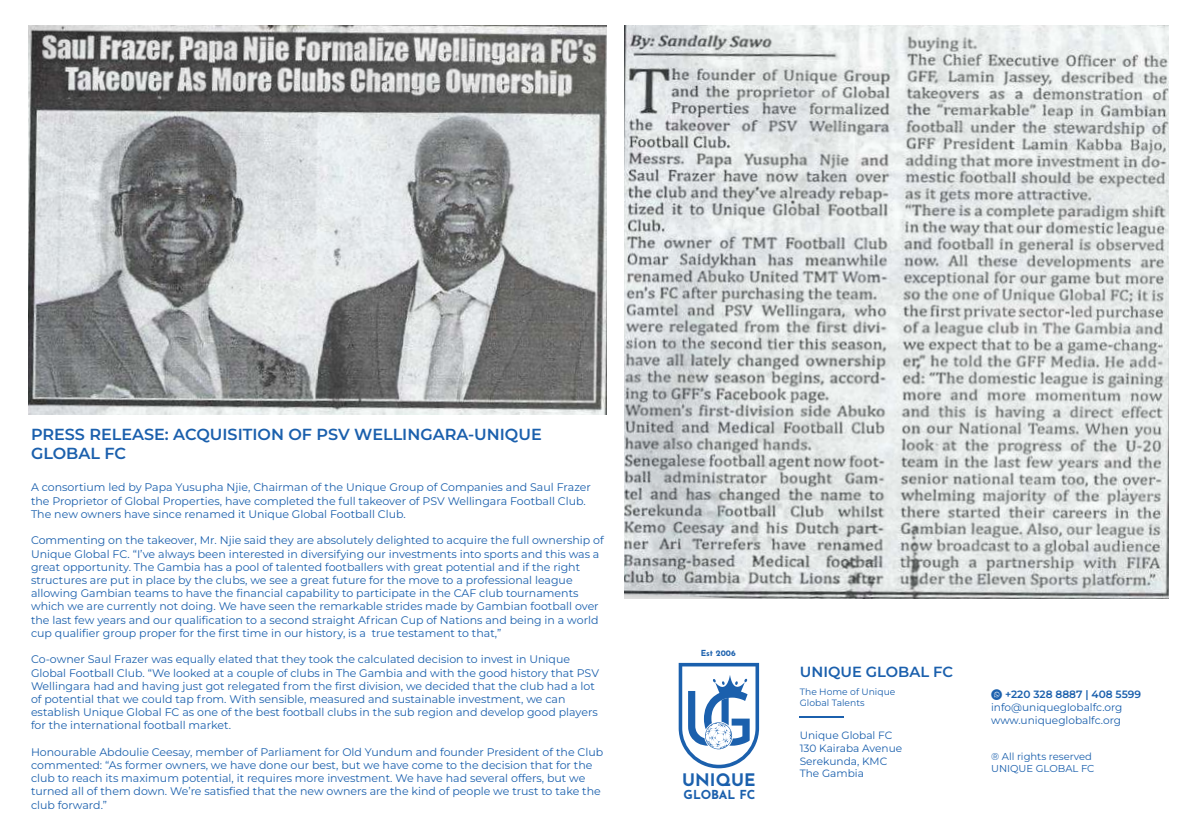
<style>
.page{position:relative;width:1191px;height:840px;background:#fff}
.page>*{position:absolute;margin:0;border:0;box-sizing:border-box;transform-origin:0 0}
.t1{font:700 17.2px "Josefin Sans";color:#1b60ad}
.t2{font:600 16px/19.2px "Montserrat";color:#1b60ad}
.t3{font:600 14.6px "Montserrat";color:#1b60ad}
.t4{font:700 12.4px "Josefin Sans";color:#1b60ad}
.t5{font:11px/13.2px "Montserrat";color:#1b60ad}
.t6{font:10.6px/12.6px "Montserrat";color:#1b60ad}
.t7{font:10px/12px "Montserrat";color:#1b60ad}
.t8{font:9.2px/11px "Montserrat";color:#1b60ad}
.t9{font:700 8.2px "Josefin Sans";color:#1b60ad}
.s1{font-family:"Social Media Circled"}
.s2{font-weight:600}
</style>
<div class="page">
<img style="left:28px;top:25px;width:578px;height:389px">
<img style="left:624px;top:26px;width:544px;height:572px">
<hr style="left:800px;top:715px;width:44px;height:2px;background:#1b60ad">
<svg style="left:678px;top:662px;width:81px;height:105px"></svg>
<h2 class="t2" style="left:31px;top:425px;width:512px">PRESS RELEASE: ACQUISITION OF PSV WELLINGARA-UNIQUE<br>GLOBAL FC</h2>
<p class="t5" style="left:31px;top:480px;width:561px">A consortium led by Papa Yusupha Njie, Chairman of the Unique Group of Companies and Saul Frazer the Proprietor of Global Properties, have completed the full takeover of PSV Wellingara Football Club.<br>The new owners have since renamed it Unique Global Football Club.</p>
<p class="t5" style="left:31px;top:533px;width:574px">Commenting on the takeover, Mr. Njie said they are absolutely delighted to acquire the full ownership of Unique Global FC. “I’ve always been interested in diversifying our investments into sports and this was a great opportunity. The Gambia has a pool of talented footballers with great potential and if the right structures are put in place by the clubs, we see a great future for the move to a professional league allowing Gambian teams to have the financial capability to participate in the CAF club tournaments which we are currently not doing. We have seen the remarkable strides made by Gambian football over the last few years and our qualification to a second straight African Cup of Nations and being in a world cup qualifier group proper for the first time in our history, is a true testament to that,”</p>
<p class="t5" style="left:31px;top:652px;width:569px">Co-owner Saul Frazer was equally elated that they took the calculated decision to invest in Unique Global Football Club. “We looked at a couple of clubs in The Gambia and with the good history that PSV Wellingara had and having just got relegated from the first division, we decided that the club had a lot of potential that we could tap from. With sensible, measured and sustainable investment, we can establish Unique Global FC as one of the best football clubs in the sub region and develop good players for the international football market.</p>
<p class="t5" style="left:31px;top:744px;width:574px">Honourable Abdoulie Ceesay, member of Parliament for Old Yundum and founder President of the Club commented: “As former owners, we have done our best, but we have come to the decision that for the club to reach its maximum potential, it requires more investment. We have had several offers, but we turned all of them down. We’re satisfied that the new owners are the kind of people we trust to take the club forward.”</p>
<p class="t9" style="left:700px;top:648px;width:37px">Est 2006</p>
<h1 class="t1" style="left:682px;top:769px;width:75px">UNIQUE</h1>
<p class="t4" style="left:683px;top:787px;width:73px">GLOBAL FC</p>
<h3 class="t3" style="left:800px;top:665px;width:155px">UNIQUE GLOBAL FC</h3>
<p class="t8" style="left:800px;top:686px;width:97px">The Home of Unique<br>Global Talents</p>
<p class="t6" style="left:799px;top:729px;width:104px">Unique Global FC<br>130 Kairaba Avenue<br>Serekunda, KMC<br>The Gambia</p>
<p class="t6" style="left:991px;top:688px;width:152px"><span class="s1">L</span> <span class="s2">+220 328 8887 | 408 5599 </span>info@uniqueglobalfc.org www.uniqueglobalfc.org</p>
<p class="t7" style="left:991px;top:750px;width:105px">® All rights reserved<br>UNIQUE GLOBAL FC</p>
</div>
